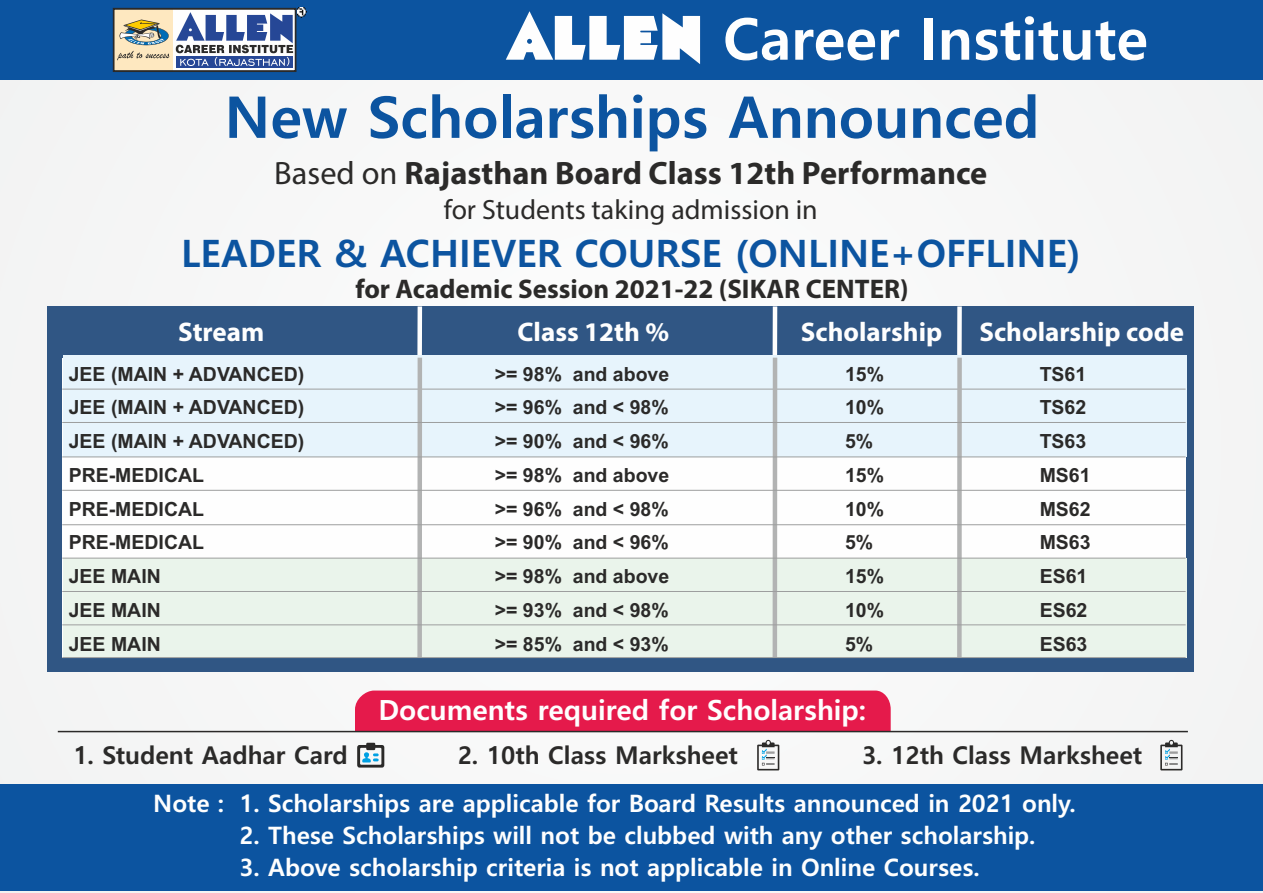
<style>
.page{position:relative;width:1263px;height:893px;background:#fff}
.page>*{position:absolute;margin:0;border:0;box-sizing:border-box;transform-origin:0 0}
.t1{font:700 57.6px "Malgun Gothic";color:#fefefe}
.t2{font:700 57.45px "Malgun Gothic";color:#0c54a0}
.t3{font:700 37.8px "Malgun Gothic";color:#0c54a0}
.t4{font:700 32.4px "Myriad Pro";color:#2b2a29}
.t5{font:27.9px "Myriad Pro";color:#2b2a29}
.t6{font:700 27.75px "Malgun Gothic";color:#fefefe}
.t7{font:700 27px "Myriad Pro";color:#fefefe}
.t8{font:700 27px "Myriad Pro";color:#2b2a29}
.t9{font:700 24.45px "Malgun Gothic";color:#2b2a29}
.t10{font:700 24px "Malgun Gothic";color:#fefefe}
.t11{font:700 19.5px "Arial";color:#2b2a29}
.s1{font-family:"Blondie Burton SH";font-weight:400}
.s2{font-weight:400}
</style>
<div class="page">
<div style="left:0;top:0;width:1263px;height:892px;background:#f6f7f7"></div>
<div style="left:355px;top:690px;width:536px;height:41px;background:#e51a4b"></div>
<div style="left:0;top:0;width:1263px;height:80px;background:#0c54a0"></div>
<div style="left:48px;top:306px;width:1146px;height:366px;background:#305684"></div>
<svg style="left:113px;top:8px;width:194px;height:64px;background:#98a0ae"></svg>
<svg style="left:62px;top:306px;width:1124px;height:352px;background:#d2dee4"></svg>
<div style="left:0;top:784px;width:1263px;height:107px;background:#0c54a0"></div>
<hr style="left:58px;top:731px;width:1130px;height:1px;background:#2b2a29">
<svg style="left:357px;top:743px;width:27px;height:25px"></svg>
<svg style="left:757px;top:739px;width:22px;height:31px"></svg>
<svg style="left:1160px;top:739px;width:22px;height:31px"></svg>
<h1 class="t1" style="left:507px;top:14px;width:643px"><span class="s1">ALLEN</span> Career Institute</h1>
<h2 class="t2" style="left:224px;top:92px;width:816px">New Scholarships Announced</h2>
<h3 class="t4" style="left:274px;top:160px;width:714px"><span class="s2">Based on</span> Rajasthan Board Class 12th Performance</h3>
<h3 class="t5" style="left:444px;top:198px;width:375px">for Students taking admission in</h3>
<h3 class="t3" style="left:181px;top:237px;width:901px">LEADER &amp; ACHIEVER COURSE (ONLINE+OFFLINE)</h3>
<h3 class="t8" style="left:355px;top:277px;width:555px">for Academic Session 2021-22 (SIKAR CENTER)</h3>
<h3 class="t7" style="left:178px;top:321px;width:88px">Stream</h3>
<h3 class="t7" style="left:518px;top:321px;width:153px">Class 12th %</h3>
<h3 class="t7" style="left:801px;top:321px;width:143px">Scholarship</h3>
<h3 class="t7" style="left:979px;top:321px;width:206px">Scholarship code</h3>
<p class="t11" style="left:69px;top:366px;width:237px">JEE (MAIN + ADVANCED)</p>
<p class="t11" style="left:495px;top:366px;width:176px">&gt;= 98% and above</p>
<p class="t11" style="left:845px;top:366px;width:41px">15%</p>
<p class="t11" style="left:1040px;top:366px;width:48px">TS61</p>
<p class="t11" style="left:69px;top:400px;width:237px">JEE (MAIN + ADVANCED)</p>
<p class="t11" style="left:495px;top:400px;width:175px">&gt;= 96% and &lt; 98%</p>
<p class="t11" style="left:845px;top:400px;width:41px">10%</p>
<p class="t11" style="left:1040px;top:400px;width:48px">TS62</p>
<p class="t11" style="left:69px;top:434px;width:237px">JEE (MAIN + ADVANCED)</p>
<p class="t11" style="left:495px;top:434px;width:175px">&gt;= 90% and &lt; 96%</p>
<p class="t11" style="left:845px;top:434px;width:30px">5%</p>
<p class="t11" style="left:1040px;top:434px;width:48px">TS63</p>
<p class="t11" style="left:69px;top:468px;width:137px">PRE-MEDICAL</p>
<p class="t11" style="left:495px;top:468px;width:176px">&gt;= 98% and above</p>
<p class="t11" style="left:845px;top:468px;width:41px">15%</p>
<p class="t11" style="left:1040px;top:468px;width:52px">MS61</p>
<p class="t11" style="left:69px;top:501px;width:137px">PRE-MEDICAL</p>
<p class="t11" style="left:495px;top:501px;width:175px">&gt;= 96% and &lt; 98%</p>
<p class="t11" style="left:845px;top:501px;width:41px">10%</p>
<p class="t11" style="left:1040px;top:501px;width:52px">MS62</p>
<p class="t11" style="left:69px;top:535px;width:137px">PRE-MEDICAL</p>
<p class="t11" style="left:495px;top:535px;width:175px">&gt;= 90% and &lt; 96%</p>
<p class="t11" style="left:845px;top:535px;width:30px">5%</p>
<p class="t11" style="left:1040px;top:535px;width:52px">MS63</p>
<p class="t11" style="left:69px;top:569px;width:94px">JEE MAIN</p>
<p class="t11" style="left:495px;top:569px;width:176px">&gt;= 98% and above</p>
<p class="t11" style="left:845px;top:569px;width:41px">15%</p>
<p class="t11" style="left:1040px;top:569px;width:49px">ES61</p>
<p class="t11" style="left:69px;top:603px;width:94px">JEE MAIN</p>
<p class="t11" style="left:495px;top:603px;width:175px">&gt;= 93% and &lt; 98%</p>
<p class="t11" style="left:845px;top:603px;width:41px">10%</p>
<p class="t11" style="left:1040px;top:603px;width:49px">ES62</p>
<p class="t11" style="left:69px;top:636px;width:94px">JEE MAIN</p>
<p class="t11" style="left:495px;top:636px;width:175px">&gt;= 85% and &lt; 93%</p>
<p class="t11" style="left:845px;top:636px;width:30px">5%</p>
<p class="t11" style="left:1040px;top:636px;width:49px">ES63</p>
<h3 class="t6" style="left:378px;top:697px;width:489px">Documents required for Scholarship:</h3>
<p class="t9" style="left:73px;top:745px;width:276px">1. Student Aadhar Card</p>
<p class="t9" style="left:458px;top:745px;width:282px">2. 10th Class Marksheet</p>
<p class="t9" style="left:862px;top:745px;width:282px">3. 12th Class Marksheet</p>
<p class="t10" style="left:153px;top:793px;width:924px">Note : 1. Scholarships are applicable for Board Results announced in 2021 only.</p>
<p class="t10" style="left:239px;top:825px;width:798px">2. These Scholarships will not be clubbed with any other scholarship.</p>
<p class="t10" style="left:239px;top:856px;width:742px">3. Above scholarship criteria is not applicable in Online Courses.</p>
</div>
